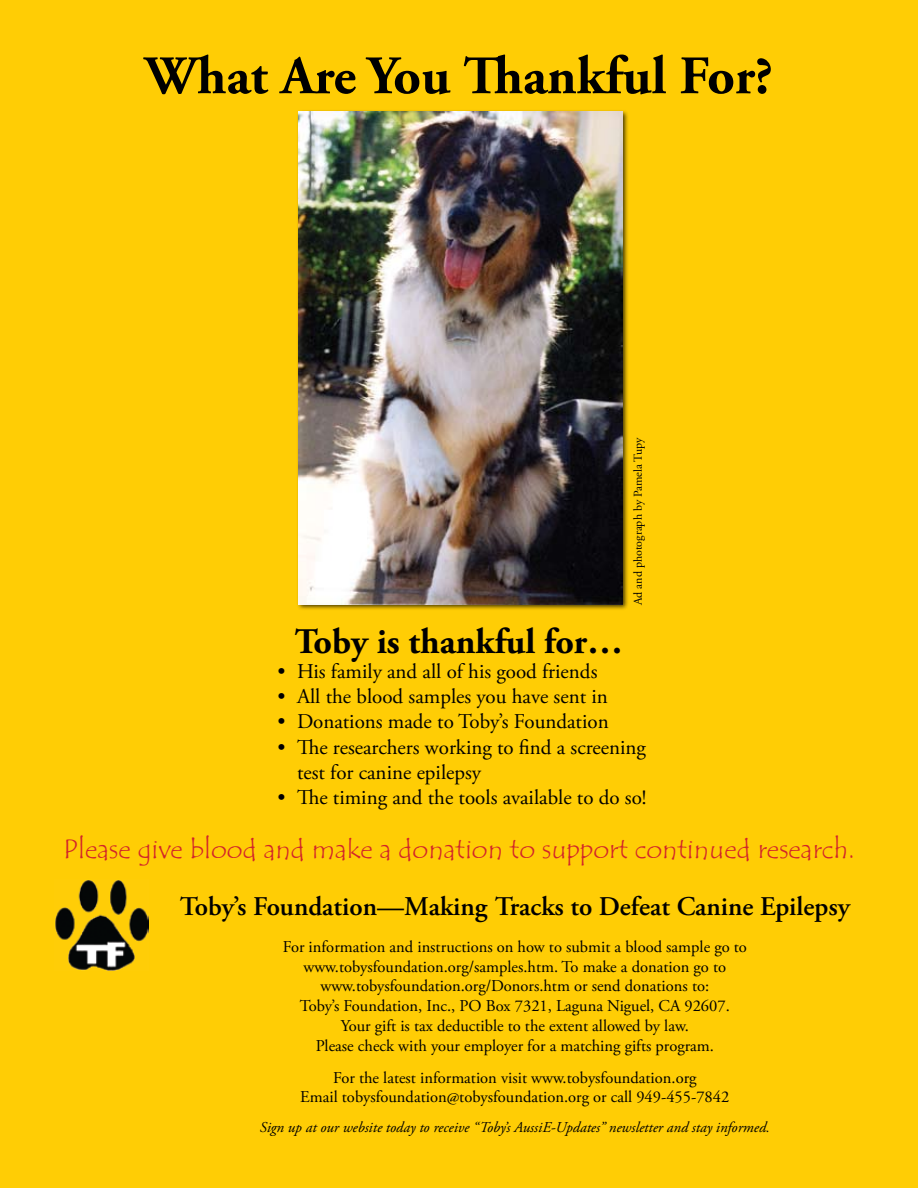
<style>
.page{position:relative;width:918px;height:1188px;background:#ffcd05}
.page>*{position:absolute;margin:0;border:0;box-sizing:border-box;transform-origin:0 0}
.t1{font:700 54px "Adobe Garamond Pro";color:#000}
.t2{font:700 36px "Adobe Garamond Pro";color:#000}
.t3{font:27px "Tempus Sans ITC";color:#d2232a}
.t4{font:600 27px "Adobe Garamond Pro";color:#000}
.t5{font:21px/25.2px "Adobe Garamond Pro";color:#000}
.t6{font:16.5px/19.8px "Adobe Garamond Pro";color:#000;text-align:center}
.t7{font:italic 15px "Adobe Garamond Pro";color:#000}
.t8{font:12px "Adobe Garamond Pro";color:#000}
</style>
<div class="page">
<div style="left:296px;top:109px;width:333px;height:501px;background:#000;opacity:.75"></div>
<img style="left:298px;top:112px;width:324px;height:492px">
<img style="left:55px;top:880px;width:94px;height:91px">
<h1 class="t1" style="left:145px;top:45px;width:629px">What Are You Thankful For?</h1>
<p class="t8" style="left:631px;top:605px;width:169px;rotate:-90deg">Ad and photograph by Pamela Tupy</p>
<h2 class="t2" style="left:295px;top:620px;width:330px">Toby is thankful for…</h2>
<p class="t5" style="left:278px;top:660px;width:321px">• His family and all of his good friends</p>
<p class="t5" style="left:278px;top:685px;width:332px">• All the blood samples you have sent in</p>
<p class="t5" style="left:278px;top:710px;width:333px">• Donations made to Toby’s Foundation</p>
<p class="t5" style="left:297px;top:735px;width:350px;text-indent:-20px">• The researchers working to find a screening test for canine epilepsy</p>
<p class="t5" style="left:278px;top:786px;width:371px">• The timing and the tools available to do so!</p>
<h3 class="t3" style="left:63px;top:832px;width:793px">Please give blood and make a donation to support continued research.</h3>
<h3 class="t4" style="left:180px;top:891px;width:672px">Toby’s Foundation—Making Tracks to Defeat Canine Epilepsy</h3>
<p class="t6" style="left:283px;top:937px;width:466px">For information and instructions on how to submit a blood sample go to www.tobysfoundation.org/samples.htm. To make a donation go to www.tobysfoundation.org/Donors.htm or send donations to:<br>Toby’s Foundation, Inc., PO Box 7321, Laguna Niguel, CA 92607.<br>Your gift is tax deductible to the extent allowed by law.<br>Please check with your employer for a matching gifts program.</p>
<p class="t6" style="left:300px;top:1068px;width:431px">For the latest information visit www.tobysfoundation.org<br>Email tobysfoundation@tobysfoundation.org or call 949-455-7842</p>
<p class="t7" style="left:260px;top:1119px;width:512px">Sign up at our website today to receive “Toby’s AussiE-Updates” newsletter and stay informed.</p>
</div>
